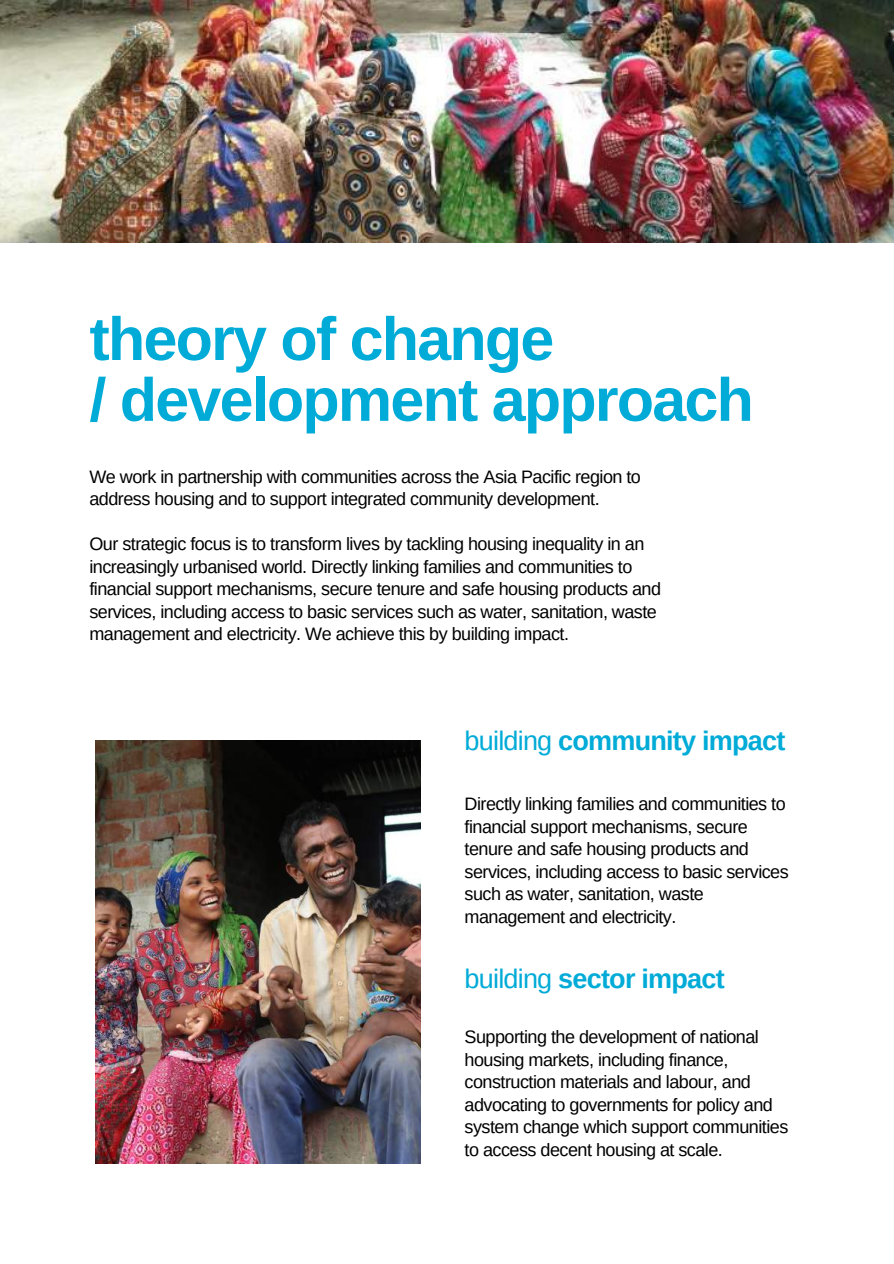
<style>
.page{position:relative;width:894px;height:1264px;background:#fff}
.page>*{position:absolute;margin:0;border:0;box-sizing:border-box;transform-origin:0 0}
.t1{font:700 60.9px/60.8px "Arimo";letter-spacing:-.03em;color:#00abd7}
.t2{font:700 27px "Arimo";letter-spacing:-.03em;color:#00abd7}
.t3{font:18px/22.5px "Arimo";letter-spacing:-.03em;color:#000}
.s1{font-weight:400}
</style>
<div class="page">
<img style="left:0;top:0;width:893px;height:242px">
<img style="left:96px;top:741px;width:324px;height:422px">
<h1 class="t1" style="left:89px;top:308px;width:665px">theory of change<br>/ development approach</h1>
<p class="t3" style="left:89px;top:465px;width:553px">We work in partnership with communities across the Asia Pacific region to address housing and to support integrated community development.</p>
<p class="t3" style="left:89px;top:532px;width:573px">Our strategic focus is to transform lives by tackling housing inequality in an increasingly urbanised world. Directly linking families and communities to financial support mechanisms, secure tenure and safe housing products and services, including access to basic services such as water, sanitation, waste management and electricity. We achieve this by building impact.</p>
<h2 class="t2" style="left:464px;top:725px;width:322px"><span class="s1">building</span> community impact</h2>
<p class="t3" style="left:464px;top:792px;width:325px">Directly linking families and communities to financial support mechanisms, secure tenure and safe housing products and services, including access to basic services such as water, sanitation, waste management and electricity.</p>
<h2 class="t2" style="left:464px;top:963px;width:261px"><span class="s1">building</span> sector impact</h2>
<p class="t3" style="left:464px;top:1025px;width:325px">Supporting the development of national housing markets, including finance, construction materials and labour, and advocating to governments for policy and system change which support communities to access decent housing at scale.</p>
</div>
